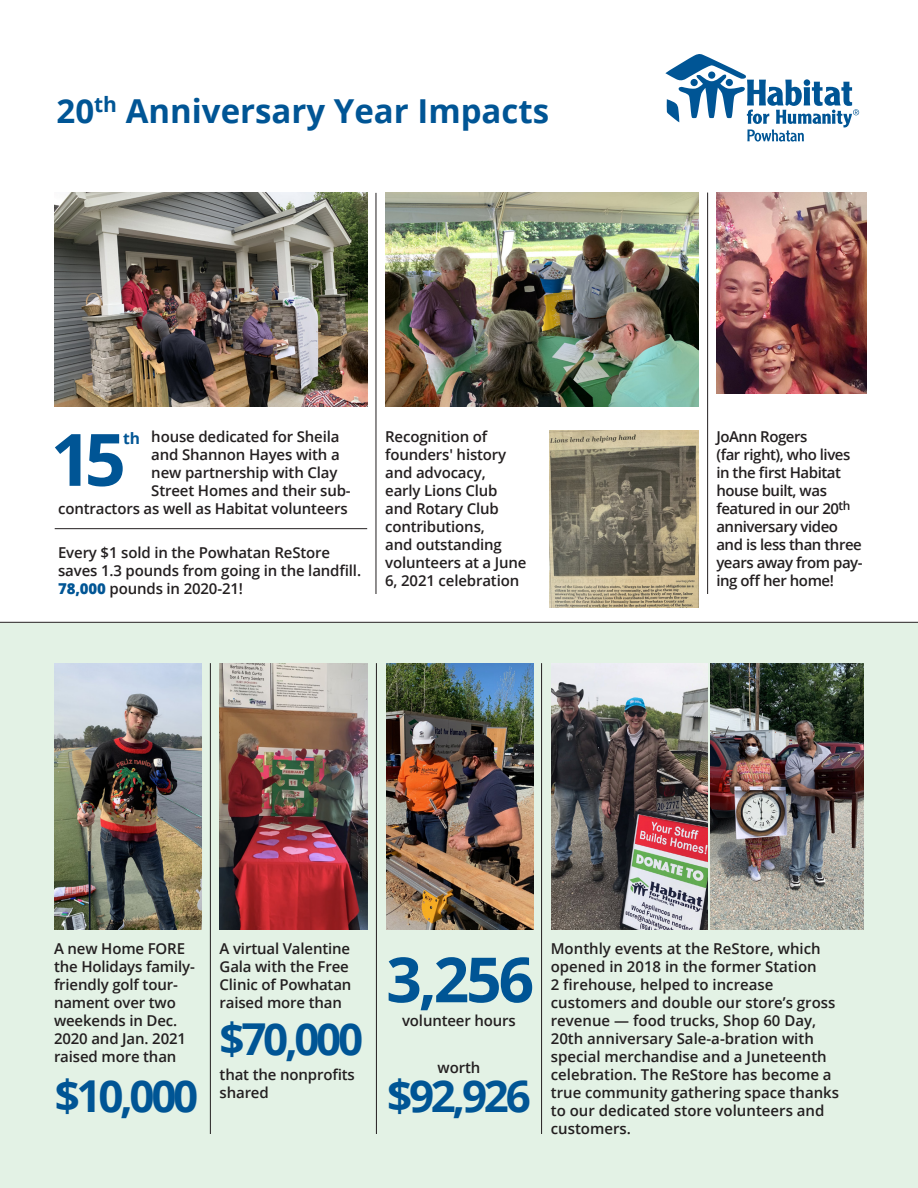
<style>
.page{position:relative;width:918px;height:1188px;background:#fff}
.page>*{position:absolute;margin:0;border:0;box-sizing:border-box;transform-origin:0 0}
.Hed1{font:700 72.3px "Open Sans";color:#005595}
.Hed1-2{font:700 62.25px "Open Sans";color:#005595}
.Hed1-3{font:700 43.95px "Open Sans";letter-spacing:-.075em;color:#005595}
.Hed1-4{font:700 33px "Open Sans";color:#005595}
.Hed1-5{font:700 15.6px "Open Sans";color:#005595}
.page_3_body_copy{font:600 15px/18px "Open Sans";letter-spacing:-.01em;color:#231f20}
.page_3_body_copy-2{font:600 15px/18px "Open Sans";letter-spacing:-.03em;color:#231f20}
.s1{font-weight:800;color:#005595}
</style>
<div class="page">
<div style="left:0;top:623px;width:918px;height:565px;background:#e3f2e5"></div>
<hr style="left:376px;top:193px;width:1px;height:401px;background:#231f20">
<hr style="left:55px;top:528px;width:312px;height:1px;background:#231f20">
<hr style="left:376px;top:663px;width:1px;height:471px;background:#231f20">
<hr style="left:210px;top:663px;width:1px;height:471px;background:#231f20">
<hr style="left:541px;top:663px;width:1px;height:471px;background:#231f20">
<hr style="left:707px;top:193px;width:1px;height:401px;background:#231f20">
<hr style="left:0;top:622px;width:918px;height:1px;background:#231f20">
<img style="left:385px;top:193px;width:313px;height:214px">
<img style="left:54px;top:193px;width:313px;height:214px">
<svg style="left:665px;top:54px;width:194px;height:88px"></svg>
<img style="left:549px;top:430px;width:149px;height:178px">
<img style="left:716px;top:193px;width:151px;height:200px">
<img style="left:54px;top:663px;width:148px;height:267px">
<img style="left:220px;top:663px;width:147px;height:267px">
<img style="left:386px;top:663px;width:148px;height:267px">
<img style="left:551px;top:663px;width:156px;height:267px">
<img style="left:710px;top:663px;width:154px;height:267px">
<p class="Hed1-4" style="left:57px;top:88px;width:494px">20<sup>th</sup> Anniversary Year Impacts</p>
<p class="page_3_body_copy" style="left:151px;top:427px;width:190px">house dedicated for Sheila</p>
<p class="page_3_body_copy" style="left:151px;top:445px;width:190px">and Shannon Hayes with a</p>
<p class="page_3_body_copy" style="left:151px;top:463px;width:188px">new partnership with Clay</p>
<p class="page_3_body_copy" style="left:151px;top:481px;width:201px">Street Homes and their sub-</p>
<p class="page_3_body_copy" style="left:58px;top:499px;width:291px">contractors as well as Habitat volunteers</p>
<p class="Hed1" style="left:51px;top:409px;width:77px">15</p>
<p class="Hed1-5" style="left:123px;top:427px;width:18px">th</p>
<p class="page_3_body_copy" style="left:58px;top:543px;width:305px">Every $1 sold in the Powhatan ReStore saves 1.3 pounds from going in the landfill.<br><span class="s1">78,000</span> pounds in 2020-21!</p>
<p class="page_3_body_copy" style="left:385px;top:427px;width:143px">Recognition of founders' history and advocacy,<br>early Lions Club and Rotary Club contributions,<br>and outstanding volunteers at a June<br>6, 2021 celebration</p>
<p class="page_3_body_copy-2" style="left:716px;top:427px;width:148px">JoAnn Rogers<br>(far right), who lives in the first Habitat house built, was featured in our 20<sup>th </sup>anniversary video and is less than three years away from pay&shy;ing off her home!</p>
<p class="page_3_body_copy" style="left:54px;top:939px;width:142px">A new Home FORE the Holidays family&shy;friendly golf tour&shy;nament over two weekends in Dec.<br>2020 and Jan. 2021 raised more than</p>
<p class="page_3_body_copy" style="left:220px;top:939px;width:133px">A virtual Valentine<br>Gala with the Free<br>Clinic of Powhatan raised more than</p>
<p class="page_3_body_copy" style="left:220px;top:1065px;width:137px">that the nonprofits shared</p>
<p class="Hed1-3" style="left:220px;top:1008px;width:145px">$70,000</p>
<p class="Hed1-3" style="left:55px;top:1065px;width:145px">$10,000</p>
<p class="Hed1-2" style="left:386px;top:936px;width:149px">3,256</p>
<p class="page_3_body_copy" style="left:402px;top:1011px;width:115px">volunteer hours</p>
<p class="page_3_body_copy" style="left:438px;top:1059px;width:44px">worth</p>
<p class="Hed1-3" style="left:387px;top:1065px;width:145px">$92,926</p>
<p class="page_3_body_copy" style="left:551px;top:939px;width:290px">Monthly events at the ReStore, which opened in 2018 in the former Station<br>2 firehouse, helped to increase customers and double our store’s gross revenue — food trucks, Shop 60 Day, 20th anniversary Sale-a-bration with special merchandise and a Juneteenth celebration. The ReStore has become a true community gathering space thanks to our dedicated store volunteers and customers.</p>
</div>
